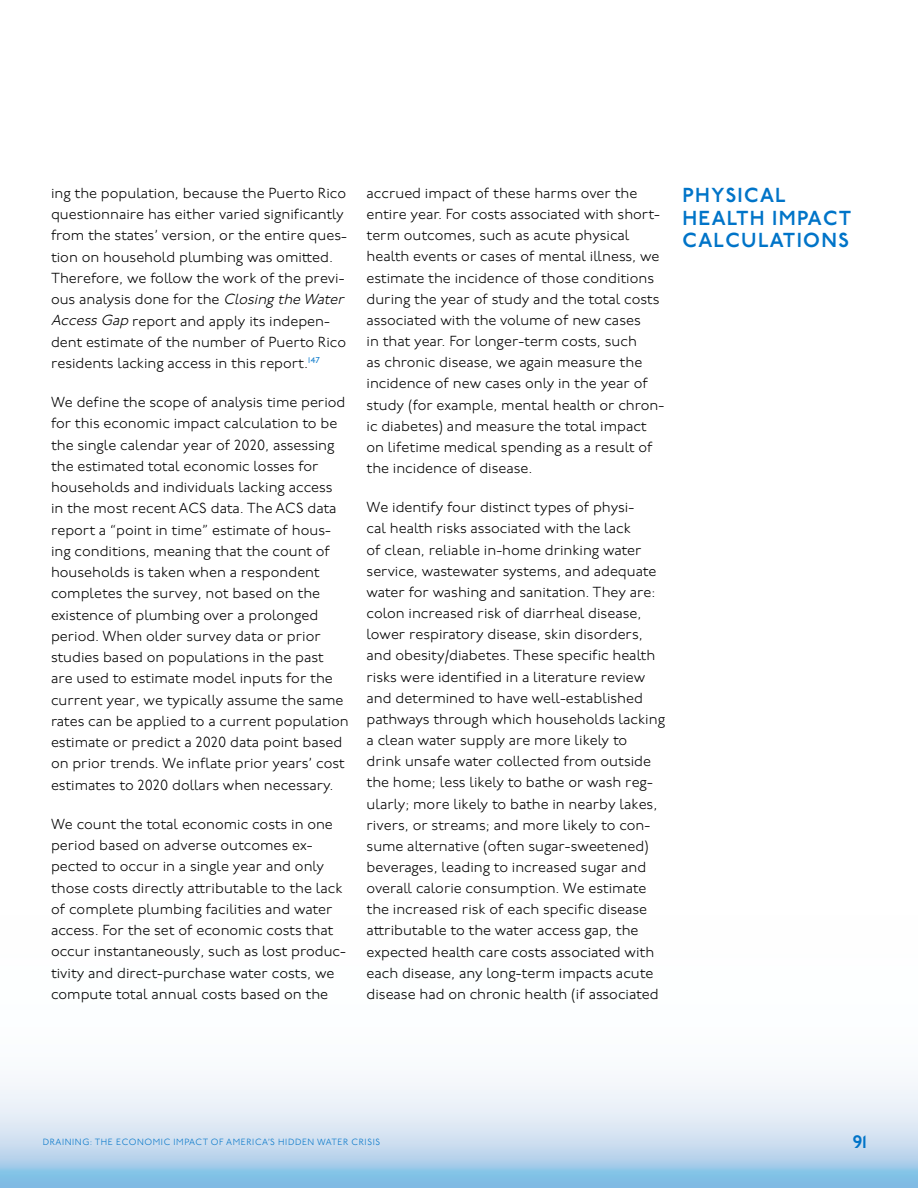
<style>
.page{position:relative;width:918px;height:1188px;background:#fff}
.page>*{position:absolute;margin:0;border:0;box-sizing:border-box;transform-origin:0 0}
.t1{font:600 20.25px/22.5px "P22 Underground";letter-spacing:.065em;color:#0074c8}
.t2{font:600 18px "P22 Underground";color:#0074c8}
.t3{font:300 14.55px/21.1px "P22 Underground";color:#000}
.t4{font:300 9px "P22 Underground";letter-spacing:.065em;color:#0074c8}
.s1{font-style:italic}
</style>
<div class="page">
<svg style="left:0;top:1083px;width:918px;height:105px;background:#c7def0"></svg>
<p class="t3" style="left:51px;top:183px;width:298px">ing the population, because the Puerto Rico questionnaire has either varied significantly from the states’ version, or the entire ques&shy;tion on household plumbing was omitted.<br>Therefore, we follow the work of the previ&shy;ous analysis done for the <span class="s1">Closing the Water AccessGap</span> report and apply its indepen&shy;dent estimate of the number of Puerto Rico residents lacking access in this report.<sup>147</sup></p>
<p class="t3" style="left:51px;top:392px;width:299px">We define the scope of analysis time period for this economic impact calculation to be the single calendar year of 2020, assessing the estimated total economic losses for households and individuals lacking access<br>in the most recent ACS data. The ACS data report a “point in time” estimate of hous&shy;ing conditions, meaning that the count of households is taken when a respondent completes the survey, not based on the existence of plumbing over a prolonged period. When older survey data or prior studies based on populations in the past are used to estimate model inputs for the current year, we typically assume the same rates can be applied to a current population estimate or predict a 2020 data point based on prior trends. We inflate prior years’ cost estimates to 2020 dollars when necessary.</p>
<p class="t3" style="left:51px;top:814px;width:296px">We count the total economic costs in one period based on adverse outcomes ex&shy;pected to occur in a single year and only those costs directly attributable to the lack of complete plumbing facilities and water access. For the set of economic costs that occur instantaneously, such as lost produc&shy;tivity and direct-purchase water costs, we compute total annual costs based on the</p>
<p class="t3" style="left:367px;top:183px;width:299px">accrued impact of these harms over the entire year. For costs associated with short&shy;term outcomes, such as acute physical health events or cases of mental illness, we estimate the incidence of those conditions during the year of study and the total costs associated with the volume of new cases<br>in that year. For longer-term costs, such<br>as chronic disease, we again measure the incidence of new cases only in the year of study (for example, mental health or chron&shy;ic diabetes) and measure the total impact on lifetime medical spending as a result of the incidence of disease.</p>
<p class="t3" style="left:367px;top:497px;width:300px">We identify four distinct types of physi-<br>cal health risks associated with the lack<br>of clean, reliable in-home drinking water service, wastewater systems, and adequate water for washing and sanitation. They are: colon increased risk of diarrheal disease, lower respiratory disease, skin disorders, and obesity/diabetes. These specific health risks were identified in a literature review and determined to have well-established pathways through which households lacking a clean water supply are more likely to drink unsafe water collected from outside the home; less likely to bathe or wash reg&shy;ularly; more likely to bathe in nearby lakes, rivers, or streams; and more likely to con&shy;sume alternative (often sugar-sweetened) beverages, leading to increased sugar and overall calorie consumption. We estimate the increased risk of each specific disease attributable to the water access gap, the expected health care costs associated with each disease, any long-term impacts acute disease had on chronic health (if associated</p>
<h1 class="t1" style="left:683px;top:185px;width:170px">PHYSICAL<br>HEALTH IMPACT<br>CALCULATIONS</h1>
<p class="t4" style="left:43px;top:1137px;width:339px">DRAINING: THE ECONOMIC IMPACT OF AMERICA’S HIDDEN WATER CRISIS</p>
<p class="t2" style="left:853px;top:1132px;width:16px">91</p>
</div>
